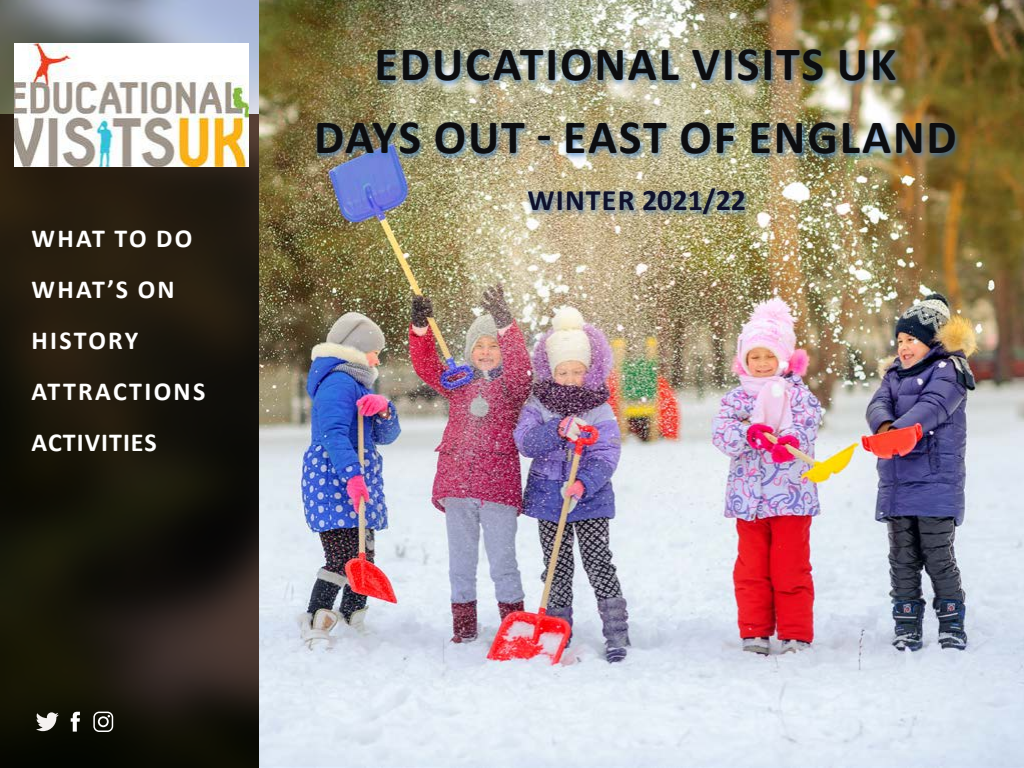
<style>
.page{position:relative;width:1024px;height:768px;background:#fff}
.page>*{position:absolute;margin:0;border:0;box-sizing:border-box;transform-origin:0 0}
.t1{font:700 48px/73px "Calibri";letter-spacing:.04em;color:#0d0d0f;text-align:center}
.t2{font:700 30px "Calibri";color:#10112b}
.t3{font:700 26px/51px "Calibri";letter-spacing:.085em;color:#fff}
.s1{font-size:29.7px}
</style>
<div class="page">
<img style="left:259px;top:0;width:765px;height:768px">
<svg style="left:0;top:0;width:259px;height:114px;background:#8f98a6"></svg>
<svg style="left:0;top:114px;width:259px;height:654px;background:#1d180e"></svg>
<div style="left:314px;top:47px;width:648px;height:115px;background:#3676bc;opacity:.74"></div>
<div style="left:525px;top:185px;width:227px;height:36px;background:#3676bc;opacity:.74"></div>
<svg style="left:36px;top:712px;width:23px;height:19px"></svg>
<svg style="left:71px;top:712px;width:9px;height:20px"></svg>
<svg style="left:93px;top:712px;width:20px;height:20px"></svg>
<img style="left:14px;top:43px;width:234px;height:124px">
<p class="t3" style="left:32px;top:212px;width:175px">WHAT TO DO<br>WHAT’S ON<br>HISTORY<br>ATTRACTIONS<br>ACTIVITIES</p>
<h1 class="t1" style="left:314px;top:27px;width:644px">EDUCATIONAL VISITS UK<br>DAYS OUT - EAST OF ENGLAND</h1>
<p class="t2" style="left:527px;top:179px;width:220px"><span class="s1">WINTER</span> 2021/22</p>
</div>
